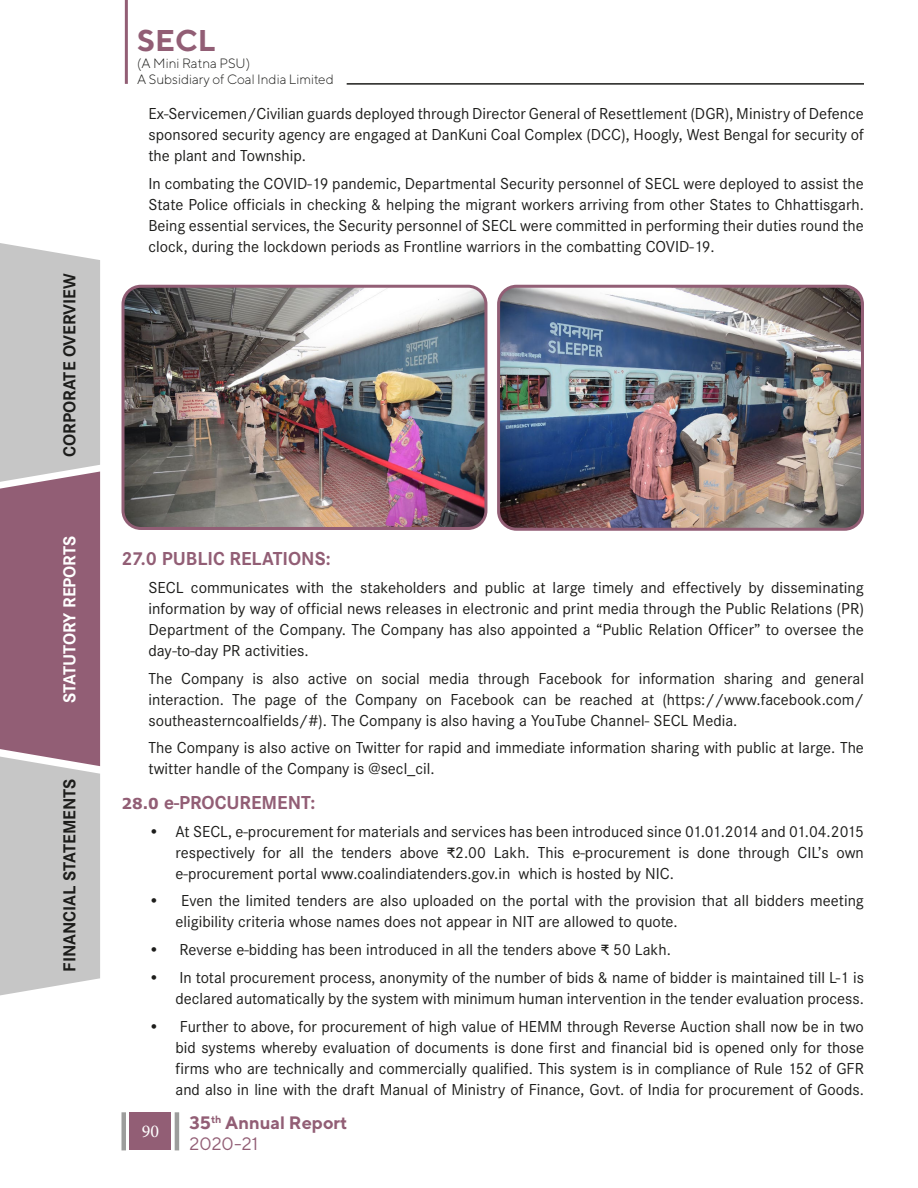
<style>
.page{position:relative;width:918px;height:1188px;background:#fff}
.page>*{position:absolute;margin:0;border:0;box-sizing:border-box;transform-origin:0 0}
.t1{font:700 30px "TT Norms";color:#925e75}
.t2{font:700 19.5px "Corporate S";color:#925e75}
.t3{font:700 18px "Corporate S";color:#1d1d1b}
.t4{font:700 18px/21.6px "TT Norms";color:#925e75}
.t5{font:700 18px "Corporate S";color:#fff}
.t6{font:18px "Minion Pro";color:#fff}
.t7{font:16.5px/21px "Corporate S";color:#1d1d1b;text-align:justify}
.t8{font:300 13.5px/16.2px "TT Norms";color:#1d1d1b}
.s1{font-family:"Verdana";font-size:15px}
.s2{font-family:"Calibri"}
.s3{font-weight:400}
</style>
<div class="page">
<img style="left:501px;top:286px;width:359px;height:241px">
<div style="left:497px;top:285px;width:367px;height:246px;border:3px solid #925e75;border-radius:18px"></div>
<img style="left:123px;top:286px;width:363px;height:240px">
<div style="left:122px;top:285px;width:365px;height:245px;border:3px solid #925e75;border-radius:18px"></div>
<div style="left:130px;top:1112px;width:41px;height:38px;background:#925e75"></div>
<hr style="left:175px;top:1112px;width:4px;height:38px;background:#9d9d9c">
<hr style="left:122px;top:1112px;width:4px;height:38px;background:#9d9d9c">
<svg style="left:0;top:243px;width:100px;height:753px;background:#b5a2aa"></svg>
<hr style="left:125px;top:0;width:3px;height:84px;background:#925e75">
<hr style="left:347px;top:83px;width:517px;height:2px;background:#1d1d1b">
<p class="t3" style="left:59px;top:457px;width:185px;rotate:-90deg">CORPORATE OVERVIEW</p>
<p class="t5" style="left:59px;top:703px;width:169px;rotate:-90deg">STATUTORY REPORTS</p>
<p class="t3" style="left:59px;top:972px;width:195px;rotate:-90deg">FINANCIAL STATEMENTS</p>
<h1 class="t1" style="left:137px;top:22px;width:80px">SECL</h1>
<p class="t8" style="left:137px;top:55px;width:198px">(A Mini Ratna PSU)<br>A Subsidiary of Coal India Limited</p>
<p class="t7" style="left:148px;top:103px;width:717px">Ex-Servicemen/Civilian guards deployed through Director General of Resettlement (DGR), Ministry of Defence sponsored security agency are engaged at DanKuni Coal Complex (DCC), Hoogly, West Bengal for security of the plant and Township.</p>
<p class="t7" style="left:148px;top:173px;width:717px">In combating the COVID-19 pandemic, Departmental Security personnel of SECL were deployed to assist the State Police officials in checking &amp; helping the migrant workers arriving from other States to Chhattisgarh.<br>Being essential services, the Security personnel of SECL were committed in performing their duties round the clock, during the lockdown periods as Frontline warriors in the combatting COVID-19.</p>
<p class="t2" style="left:122px;top:547px;width:211px">27.0 PUBLIC RELATIONS:</p>
<p class="t7" style="left:148px;top:577px;width:717px">SECL communicates with the stakeholders and public at large timely and effectively by disseminating information by way of official news releases in electronic and print media through the Public Relations (PR)<br>Department of the Company. The Company has also appointed a “Public Relation Officer” to oversee the day-to-day PR activities.</p>
<p class="t7" style="left:148px;top:668px;width:717px">The Company is also active on social media through Facebook for information sharing and general interaction. The page of the Company on Facebook can be reached at (https://www.facebook.com/ southeasterncoalfields/#). The Company is also having a YouTube Channel- SECL Media.</p>
<p class="t7" style="left:148px;top:737px;width:717px">The Company is also active on Twitter for rapid and immediate information sharing with public at large. The twitter handle of the Company is @secl_cil.</p>
<p class="t2" style="left:122px;top:791px;width:195px"><span class="s1">28.0</span> e-PROCUREMENT:</p>
<p class="t7" style="left:175px;top:821px;width:690px;text-indent:-27px">• At SECL, e-procurement for materials and services has been introduced since 01.01.2014 and 01.04.2015 respectively for all the tenders above <span class="s2">₹</span>2.00 Lakh. This e-procurement is done through CIL’s own e-procurement portal www.coalindiatenders.gov.in which is hosted by NIC.</p>
<p class="t7" style="left:175px;top:890px;width:690px;text-indent:-27px">• Even the limited tenders are also uploaded on the portal with the provision that all bidders meeting eligibility criteria whose names does not appear in NIT are allowed to quote.</p>
<p class="t7" style="left:148px;top:939px;width:524px">• Reverse e-bidding has been introduced in all the tenders above <span class="s2">₹</span> 50 Lakh.</p>
<p class="t7" style="left:148px;top:967px;width:717px;text-align:right">• In total procurement process, anonymity of the number of bids &amp; name of bidder is maintained till L-1 is declared automatically by the system with minimum human intervention in the tender evaluation process.</p>
<p class="t7" style="left:175px;top:1016px;width:690px;text-indent:-27px">• Further to above, for procurement of high value of HEMM through Reverse Auction shall now be in two bid systems whereby evaluation of documents is done first and financial bid is opened only for those firms who are technically and commercially qualified. This system is in compliance of Rule 152 of GFR and also in line with the draft Manual of Ministry of Finance, Govt. of India for procurement of Goods.</p>
<p class="t4" style="left:190px;top:1111px;width:160px">35<sup>th</sup> Annual Report<br><span class="s3">2020-21</span></p>
<p class="t6" style="left:142px;top:1119px;width:19px">90</p>
</div>
